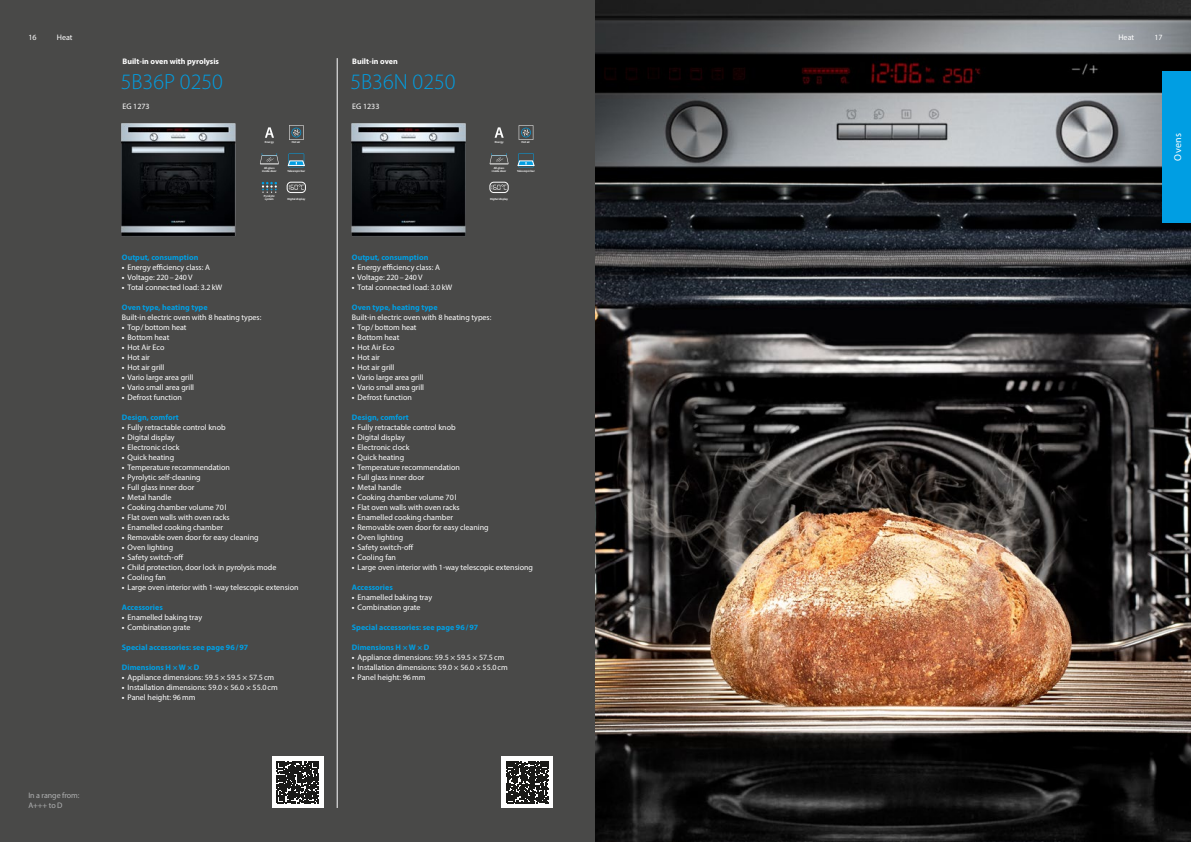
<style>
.page{position:relative;width:1191px;height:842px;background:#fff}
.page>*{position:absolute;margin:0;border:0;box-sizing:border-box;transform-origin:0 0}
.t1{font:300 22px "Myriad Pro";color:#009ee3}
.t2{font:10px "Myriad Pro";letter-spacing:.05em;color:#fff}
.t3{font:8px "Myriad Pro";color:#fff}
.t4{font:700 8px "Myriad Pro";color:#009ee3}
.t5{font:700 8px "Myriad Pro";color:#fff}
.t6{font:8px/10px "Myriad Pro";letter-spacing:-.01em;color:#b1b2b3}
.t7{font:600 3px/3px "Myriad Pro";letter-spacing:-.015em;color:#fff;text-align:center}
.s1{font-weight:700}
</style>
<div class="page">
<div style="left:0;top:0;width:595px;height:842px;background:#494948"></div>
<img style="left:595px;top:0;width:596px;height:842px">
<img style="left:351px;top:123px;width:114px;height:114px">
<img style="left:122px;top:123px;width:113px;height:114px">
<hr style="left:337px;top:58px;width:1px;height:750px;background:#fff">
<div style="left:287px;top:182px;width:19px;height:11px;border:1px solid #fff;border-radius:4px"></div>
<svg style="left:289px;top:184px;width:15px;height:6px"></svg>
<div style="left:489px;top:182px;width:19px;height:11px;border:1px solid #fff;border-radius:4px"></div>
<svg style="left:491px;top:184px;width:16px;height:6px"></svg>
<svg style="left:262px;top:182px;width:15px;height:11px"></svg>
<svg style="left:287px;top:153px;width:18px;height:14px"></svg>
<svg style="left:260px;top:153px;width:19px;height:12px"></svg>
<svg style="left:489px;top:153px;width:19px;height:12px"></svg>
<svg style="left:289px;top:125px;width:15px;height:15px"></svg>
<svg style="left:265px;top:127px;width:9px;height:11px"></svg>
<svg style="left:494px;top:127px;width:10px;height:11px"></svg>
<svg style="left:517px;top:153px;width:18px;height:14px"></svg>
<svg style="left:519px;top:125px;width:14px;height:15px"></svg>
<div style="left:272px;top:757px;width:51px;height:51px;background:#fff"></div>
<svg style="left:277px;top:761px;width:42px;height:42px"></svg>
<div style="left:502px;top:757px;width:51px;height:51px;background:#fff"></div>
<svg style="left:506px;top:761px;width:42px;height:42px"></svg>
<div style="left:1162px;top:71px;width:29px;height:152px;background:#009ee3"></div>
<p class="t3" style="left:28px;top:32px;width:10px">16</p>
<p class="t3" style="left:57px;top:32px;width:17px">Heat</p>
<p class="t3" style="left:1118px;top:32px;width:17px">Heat</p>
<p class="t3" style="left:1154px;top:32px;width:10px">17</p>
<p class="t5" style="left:123px;top:56px;width:98px">Built-in oven with pyrolysis</p>
<h1 class="t1" style="left:121px;top:69px;width:104px">5B36P 0250</h1>
<p class="t3" style="left:122px;top:101px;width:29px">EG 1273</p>
<p class="t5" style="left:352px;top:56px;width:47px">Built-in oven</p>
<h1 class="t1" style="left:350px;top:69px;width:107px">5B36N 0250</h1>
<p class="t3" style="left:352px;top:101px;width:29px">EG 1233</p>
<p class="t7" style="left:265px;top:141px;width:10px">Energy</p>
<p class="t7" style="left:292px;top:141px;width:10px">Hot air</p>
<p class="t7" style="left:494px;top:141px;width:10px">Energy</p>
<p class="t7" style="left:262px;top:167px;width:16px">All-glass inside door</p>
<p class="t7" style="left:492px;top:167px;width:16px">All-glass inside door</p>
<p class="t7" style="left:287px;top:170px;width:19px">Telescopic bar</p>
<p class="t7" style="left:264px;top:195px;width:13px">Pyrolytic system</p>
<p class="t7" style="left:287px;top:198px;width:19px">Digital display</p>
<p class="t7" style="left:490px;top:198px;width:19px">Digital display</p>
<p class="t7" style="left:521px;top:141px;width:10px">Hot air</p>
<p class="t2" style="left:1171px;top:161px;width:30px;rotate:-90deg">Ovens</p>
<p class="t7" style="left:517px;top:170px;width:19px">Telescopic bar</p>
<p class="t6" style="left:28px;top:790px;width:53px">In a range from:<br>A+++ to D</p>
<p class="t4" style="left:122px;top:252px;width:78px">Output, consumption</p>
<p class="t3" style="left:122px;top:262px;width:90px"><span class="s1">•</span> Energy efficiency class: A</p>
<p class="t3" style="left:122px;top:272px;width:72px"><span class="s1">•</span> Voltage: 220–240V</p>
<p class="t3" style="left:122px;top:282px;width:102px"><span class="s1">•</span> Total connected load: 3.2kW</p>
<p class="t4" style="left:122px;top:302px;width:87px">Oven type, heating type</p>
<p class="t3" style="left:122px;top:312px;width:141px">Built-in electric oven with 8 heating types:</p>
<p class="t3" style="left:122px;top:322px;width:66px"><span class="s1">•</span> Top/bottom heat</p>
<p class="t3" style="left:122px;top:332px;width:49px"><span class="s1">•</span> Bottom heat</p>
<p class="t3" style="left:122px;top:342px;width:44px"><span class="s1">•</span> Hot Air Eco</p>
<p class="t3" style="left:122px;top:352px;width:29px"><span class="s1">•</span> Hot air</p>
<p class="t3" style="left:122px;top:362px;width:44px"><span class="s1">•</span> Hot air grill</p>
<p class="t3" style="left:122px;top:372px;width:73px"><span class="s1">•</span> Vario large area grill</p>
<p class="t3" style="left:122px;top:382px;width:74px"><span class="s1">•</span> Vario small area grill</p>
<p class="t3" style="left:122px;top:392px;width:62px"><span class="s1">•</span> Defrost function</p>
<p class="t4" style="left:122px;top:412px;width:58px">Design, comfort</p>
<p class="t3" style="left:122px;top:422px;width:105px"><span class="s1">•</span> Fully retractable control knob</p>
<p class="t3" style="left:122px;top:432px;width:54px"><span class="s1">•</span> Digital display</p>
<p class="t3" style="left:122px;top:442px;width:59px"><span class="s1">•</span> Electronic clock</p>
<p class="t3" style="left:122px;top:452px;width:54px"><span class="s1">•</span> Quick heating</p>
<p class="t3" style="left:122px;top:462px;width:109px"><span class="s1">•</span> Temperature recommendation</p>
<p class="t3" style="left:122px;top:472px;width:80px"><span class="s1">•</span> Pyrolytic self-cleaning</p>
<p class="t3" style="left:122px;top:482px;width:74px"><span class="s1">•</span> Full glass inner door</p>
<p class="t3" style="left:122px;top:492px;width:51px"><span class="s1">•</span> Metal handle</p>
<p class="t3" style="left:122px;top:502px;width:106px"><span class="s1">•</span> Cooking chamber volume 70l</p>
<p class="t3" style="left:122px;top:512px;width:109px"><span class="s1">•</span> Flat oven walls with oven racks</p>
<p class="t3" style="left:122px;top:522px;width:102px"><span class="s1">•</span> Enamelled cooking chamber</p>
<p class="t3" style="left:122px;top:532px;width:138px"><span class="s1">•</span> Removable oven door for easy cleaning</p>
<p class="t3" style="left:122px;top:542px;width:53px"><span class="s1">•</span> Oven lighting</p>
<p class="t3" style="left:122px;top:552px;width:63px"><span class="s1">•</span> Safety switch-off</p>
<p class="t3" style="left:122px;top:562px;width:156px"><span class="s1">•</span> Child protection, door lock in pyrolysis mode</p>
<p class="t3" style="left:122px;top:572px;width:46px"><span class="s1">•</span> Cooling fan</p>
<p class="t3" style="left:122px;top:582px;width:178px"><span class="s1">•</span> Large oven interior with 1-way telescopic extension</p>
<p class="t4" style="left:122px;top:602px;width:42px">Accessories</p>
<p class="t3" style="left:122px;top:612px;width:82px"><span class="s1">•</span> Enamelled baking tray</p>
<p class="t3" style="left:122px;top:622px;width:70px"><span class="s1">•</span> Combination grate</p>
<p class="t4" style="left:122px;top:642px;width:128px">Special accessories: see page 96/97</p>
<p class="t4" style="left:122px;top:662px;width:79px">Dimensions H × W × D</p>
<p class="t3" style="left:122px;top:672px;width:154px"><span class="s1">•</span> Appliance dimensions: 59.5 × 59.5 × 57.5cm</p>
<p class="t3" style="left:122px;top:682px;width:157px"><span class="s1">•</span> Installation dimensions: 59.0 × 56.0 × 55.0cm</p>
<p class="t3" style="left:122px;top:692px;width:75px"><span class="s1">•</span> Panel height: 96mm</p>
<p class="t4" style="left:352px;top:252px;width:78px">Output, consumption</p>
<p class="t3" style="left:352px;top:262px;width:90px"><span class="s1">•</span> Energy efficiency class: A</p>
<p class="t3" style="left:352px;top:272px;width:72px"><span class="s1">•</span> Voltage: 220–240V</p>
<p class="t3" style="left:352px;top:282px;width:102px"><span class="s1">•</span> Total connected load: 3.0kW</p>
<p class="t4" style="left:352px;top:302px;width:87px">Oven type, heating type</p>
<p class="t3" style="left:352px;top:312px;width:141px">Built-in electric oven with 8 heating types:</p>
<p class="t3" style="left:352px;top:322px;width:66px"><span class="s1">•</span> Top/bottom heat</p>
<p class="t3" style="left:352px;top:332px;width:49px"><span class="s1">•</span> Bottom heat</p>
<p class="t3" style="left:352px;top:342px;width:44px"><span class="s1">•</span> Hot Air Eco</p>
<p class="t3" style="left:352px;top:352px;width:29px"><span class="s1">•</span> Hot air</p>
<p class="t3" style="left:352px;top:362px;width:44px"><span class="s1">•</span> Hot air grill</p>
<p class="t3" style="left:352px;top:372px;width:73px"><span class="s1">•</span> Vario large area grill</p>
<p class="t3" style="left:352px;top:382px;width:74px"><span class="s1">•</span> Vario small area grill</p>
<p class="t3" style="left:352px;top:392px;width:62px"><span class="s1">•</span> Defrost function</p>
<p class="t4" style="left:352px;top:412px;width:58px">Design, comfort</p>
<p class="t3" style="left:352px;top:422px;width:105px"><span class="s1">•</span> Fully retractable control knob</p>
<p class="t3" style="left:352px;top:432px;width:54px"><span class="s1">•</span> Digital display</p>
<p class="t3" style="left:352px;top:442px;width:59px"><span class="s1">•</span> Electronic clock</p>
<p class="t3" style="left:352px;top:452px;width:54px"><span class="s1">•</span> Quick heating</p>
<p class="t3" style="left:352px;top:462px;width:109px"><span class="s1">•</span> Temperature recommendation</p>
<p class="t3" style="left:352px;top:472px;width:74px"><span class="s1">•</span> Full glass inner door</p>
<p class="t3" style="left:352px;top:482px;width:51px"><span class="s1">•</span> Metal handle</p>
<p class="t3" style="left:352px;top:492px;width:106px"><span class="s1">•</span> Cooking chamber volume 70l</p>
<p class="t3" style="left:352px;top:502px;width:109px"><span class="s1">•</span> Flat oven walls with oven racks</p>
<p class="t3" style="left:352px;top:512px;width:102px"><span class="s1">•</span> Enamelled cooking chamber</p>
<p class="t3" style="left:352px;top:522px;width:138px"><span class="s1">•</span> Removable oven door for easy cleaning</p>
<p class="t3" style="left:352px;top:532px;width:53px"><span class="s1">•</span> Oven lighting</p>
<p class="t3" style="left:352px;top:542px;width:63px"><span class="s1">•</span> Safety switch-off</p>
<p class="t3" style="left:352px;top:552px;width:46px"><span class="s1">•</span> Cooling fan</p>
<p class="t3" style="left:352px;top:562px;width:183px"><span class="s1">•</span> Large oven interior with 1-way telescopic extensiong</p>
<p class="t4" style="left:352px;top:582px;width:42px">Accessories</p>
<p class="t3" style="left:352px;top:592px;width:82px"><span class="s1">•</span> Enamelled baking tray</p>
<p class="t3" style="left:352px;top:602px;width:70px"><span class="s1">•</span> Combination grate</p>
<p class="t4" style="left:352px;top:622px;width:128px">Special accessories: see page 96/97</p>
<p class="t4" style="left:352px;top:642px;width:79px">Dimensions H × W × D</p>
<p class="t3" style="left:352px;top:652px;width:154px"><span class="s1">•</span> Appliance dimensions: 59.5 × 59.5 × 57.5cm</p>
<p class="t3" style="left:352px;top:662px;width:157px"><span class="s1">•</span> Installation dimensions: 59.0 × 56.0 × 55.0cm</p>
<p class="t3" style="left:352px;top:672px;width:75px"><span class="s1">•</span> Panel height: 96mm</p>
</div>
